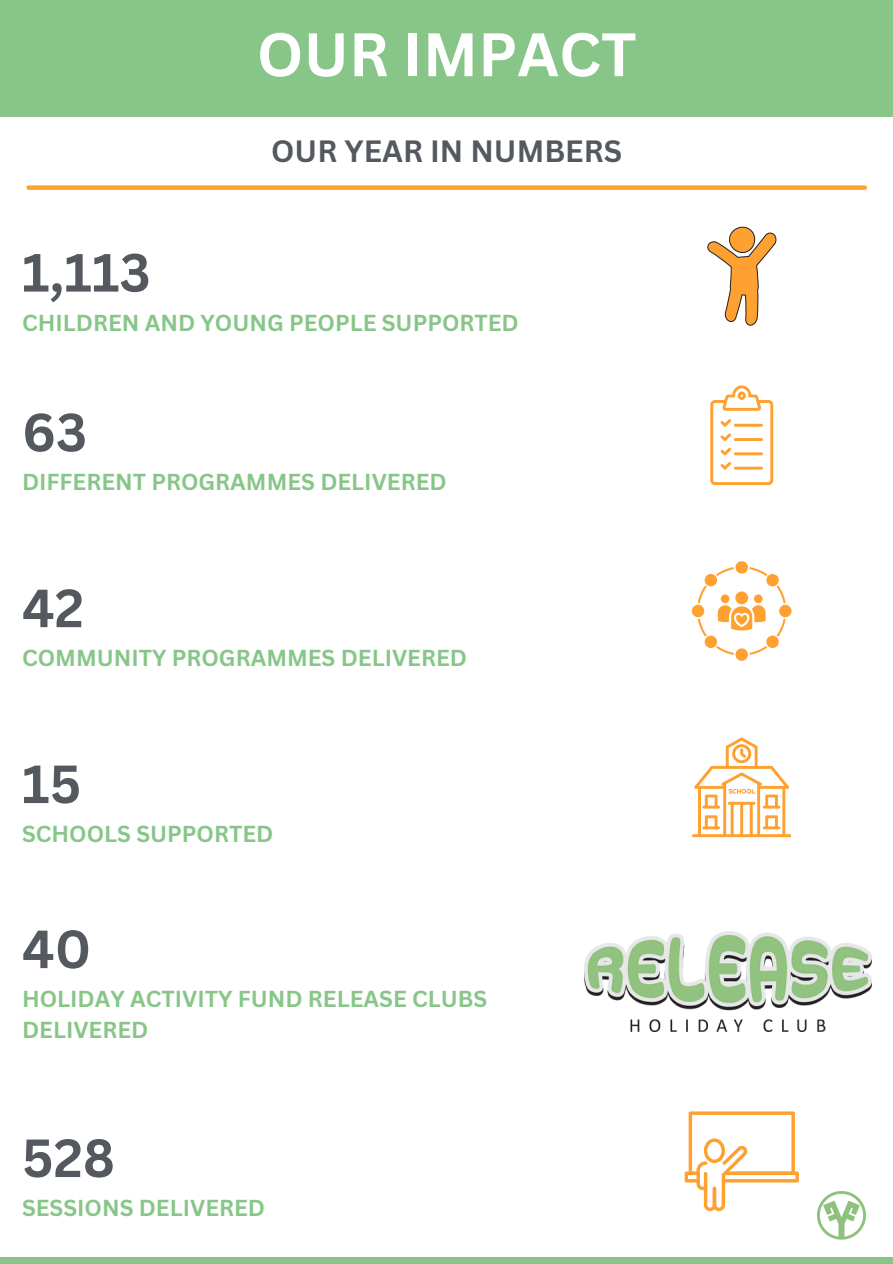
<style>
.page{position:relative;width:893px;height:1264px;background:#fff}
.page>*{position:absolute;margin:0;border:0;box-sizing:border-box;transform-origin:0 0}
.t1{font:700 60px "Canva Sans";color:#fff}
.t2{font:700 52.5px "Canva Sans";color:#54595f}
.t3{font:700 30px "Canva Sans";color:#54595f}
.t4{font:700 22.5px "Canva Sans";color:#87c688}
</style>
<div class="page">
<div style="left:29px;top:185px;width:835px;height:5px;background:#ffa130"></div>
<svg style="left:707px;top:226px;width:70px;height:100px"></svg>
<svg style="left:710px;top:385px;width:63px;height:100px"></svg>
<svg style="left:691px;top:561px;width:100px;height:100px"></svg>
<svg style="left:692px;top:737px;width:98px;height:100px"></svg>
<img style="left:584px;top:931px;width:287px;height:100px">
<svg style="left:684px;top:1111px;width:114px;height:100px"></svg>
<div style="left:0;top:1257px;width:892px;height:6px;background:#87c688"></div>
<div style="left:0;top:0;width:892px;height:116px;background:#87c688"></div>
<img style="left:817px;top:1191px;width:48px;height:48px">
<p class="t1" style="left:257px;top:12px;width:381px">OUR IMPACT</p>
<p class="t3" style="left:271px;top:129px;width:352px">OUR YEAR IN NUMBERS</p>
<p class="t2" style="left:22px;top:235px;width:130px">1,113</p>
<p class="t4" style="left:22px;top:306px;width:498px">CHILDREN AND YOUNG PEOPLE SUPPORTED</p>
<p class="t2" style="left:22px;top:395px;width:67px">63</p>
<p class="t4" style="left:22px;top:466px;width:426px">DIFFERENT PROGRAMMES DELIVERED</p>
<p class="t2" style="left:22px;top:571px;width:63px">42</p>
<p class="t4" style="left:22px;top:641px;width:446px">COMMUNITY PROGRAMMES DELIVERED</p>
<p class="t2" style="left:22px;top:747px;width:61px">15</p>
<p class="t4" style="left:22px;top:817px;width:253px">SCHOOLS SUPPORTED</p>
<p class="t2" style="left:22px;top:912px;width:71px">40</p>
<p class="t4" style="left:22px;top:982px;width:467px">HOLIDAY ACTIVITY FUND RELEASE CLUBS</p>
<p class="t4" style="left:22px;top:1014px;width:128px">DELIVERED</p>
<p class="t2" style="left:22px;top:1120px;width:94px">528</p>
<p class="t4" style="left:22px;top:1191px;width:244px">SESSIONS DELIVERED</p>
</div>
